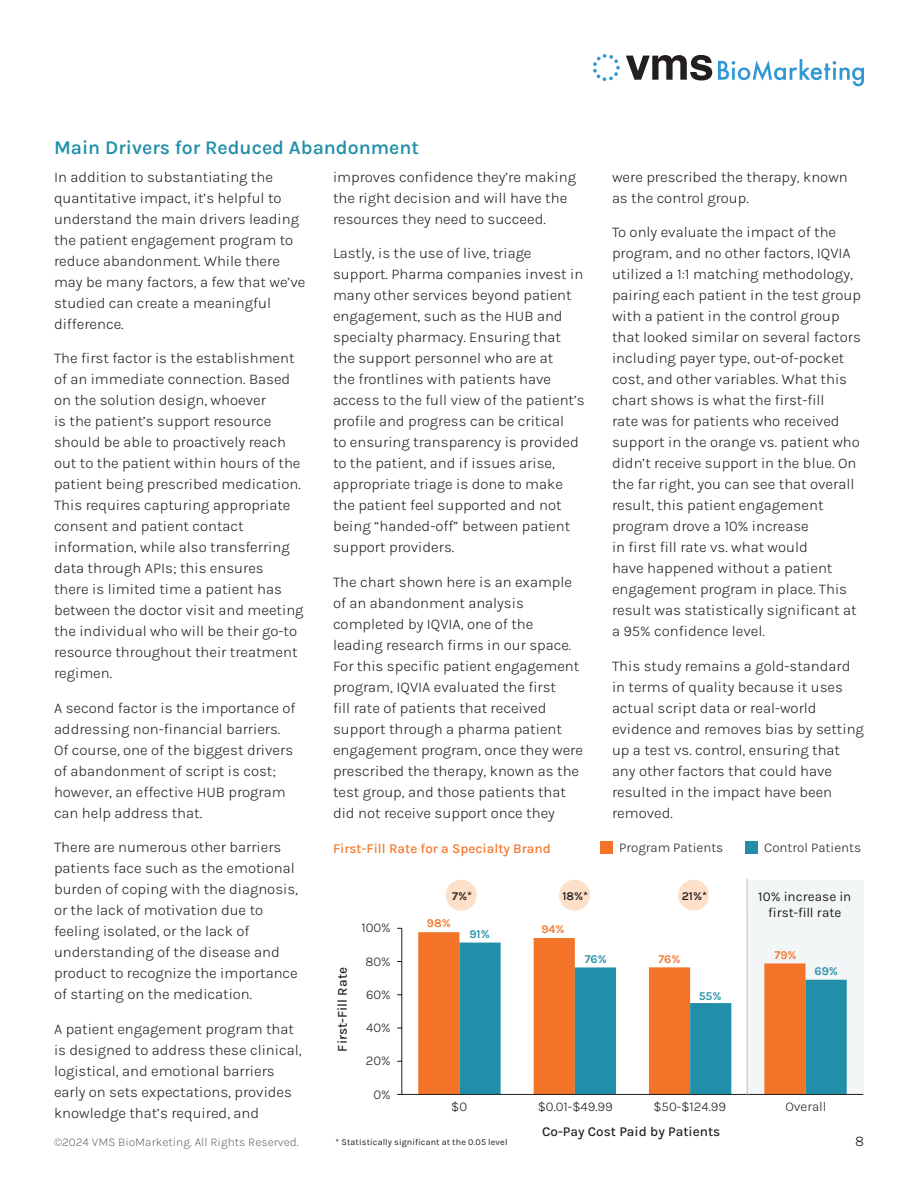
<style>
.page{position:relative;width:918px;height:1188px;background:#fff}
.page>*{position:absolute;margin:0;border:0;box-sizing:border-box;transform-origin:0 0}
.subhead{font:600 19.5px "Karla";color:#218fa9}
.body{font:300 15px/21px "Karla";color:#231f20}
.body_small{font:300 13.5px "Karla";color:#231f20}
.body_small-2{font:500 13.5px "Karla";color:#231f20}
.graphic_title{font:500 13.5px "Karla";color:#f37328}
.Subhead{font:13.5px/16.5px "Karla";letter-spacing:.005em;color:#231f20;text-align:center}
.t1{font:300 12px "Karla";color:#6c6d70}
.body_small-3{font:600 12px "Karla";color:#f37328}
.body_small-4{font:600 12px "Karla";color:#218fa9}
.body_small-5{font:600 12px "Karla";color:#231f20}
.Subhead-2{font:9px "Karla";letter-spacing:.015em;color:#231f20}
</style>
<div class="page">
<svg style="left:718px;top:59px;width:146px;height:27px"></svg>
<svg style="left:626px;top:55px;width:86px;height:25px"></svg>
<svg style="left:593px;top:54px;width:27px;height:27px"></svg>
<div style="left:747px;top:880px;width:117px;height:214px;background:#f3f6f7"></div>
<svg style="left:418px;top:932px;width:329px;height:162px;fill:#f37328"></svg>
<svg style="left:459px;top:943px;width:388px;height:151px"></svg>
<hr style="left:401px;top:928px;width:1px;height:166px;background:#231f20">
<hr style="left:402px;top:1094px;width:461px;height:1px;background:#231f20">
<hr style="left:747px;top:879px;width:1px;height:216px;background:#b4bcc6">
<div style="left:446px;top:880px;width:31px;height:31px;background:#fde0c9;border-radius:50%"></div>
<div style="left:559px;top:880px;width:31px;height:31px;background:#fde0c9;border-radius:50%"></div>
<div style="left:678px;top:880px;width:31px;height:31px;background:#fde0c9;border-radius:50%"></div>
<div style="left:600px;top:841px;width:13px;height:12px;background:#f37328"></div>
<div style="left:745px;top:841px;width:13px;height:12px;background:#218fa9"></div>
<p class="subhead" style="left:54px;top:135px;width:367px">Main Drivers for Reduced Abandonment</p>
<p class="body" style="left:333px;top:166px;width:245px">improves confidence they’re making the right decision and will have the resources they need to succeed.</p>
<p class="body" style="left:333px;top:242px;width:253px">Lastly, is the use of live, triage support. Pharma companies invest in many other services beyond patient engagement, such as the HUB and specialty pharmacy. Ensuring that the support personnel who are at<br>the frontlines with patients have access to the full view of the patient’s profile and progress can be critical<br>to ensuring transparency is provided to the patient, and if issues arise, appropriate triage is done to make the patient feel supported and not being “handed-off” between patient support providers.</p>
<p class="body" style="left:333px;top:571px;width:252px">The chart shown here is an example of an abandonment analysis completed by IQVIA, one of the leading research firms in our space.<br>For this specific patient engagement program, IQVIA evaluated the first<br>fill rate of patients that received support through a pharma patient engagement program, once they were prescribed the therapy, known as the test group, and those patients that did not receive support once they</p>
<p class="body" style="left:54px;top:166px;width:253px">In addition to substantiating the quantitative impact, it’s helpful to understand the main drivers leading the patient engagement program to reduce abandonment. While there may be many factors, a few that we’ve studied can create a meaningful difference.</p>
<p class="body" style="left:54px;top:347px;width:251px">The first factor is the establishment of an immediate connection. Based on the solution design, whoever<br>is the patient’s support resource should be able to proactively reach out to the patient within hours of the patient being prescribed medication.<br>This requires capturing appropriate consent and patient contact information, while also transferring data through APIs; this ensures<br>there is limited time a patient has between the doctor visit and meeting the individual who will be their go-to resource throughout their treatment regimen.</p>
<p class="body" style="left:54px;top:697px;width:243px">A second factor is the importance of addressing non-financial barriers.<br>Of course, one of the biggest drivers of abandonment of script is cost; however, an effective HUB program can help address that.</p>
<p class="body" style="left:54px;top:836px;width:246px">There are numerous other barriers patients face such as the emotional burden of coping with the diagnosis, or the lack of motivation due to feeling isolated, or the lack of understanding of the disease and product to recognize the importance of starting on the medication.</p>
<p class="body" style="left:54px;top:1018px;width:249px">A patient engagement program that is designed to address these clinical, logistical, and emotional barriers early on sets expectations, provides knowledge that’s required, and</p>
<p class="body" style="left:612px;top:166px;width:237px">were prescribed the therapy, known as the control group.</p>
<p class="body" style="left:612px;top:221px;width:251px">To only evaluate the impact of the program, and no other factors, IQVIA utilized a 1:1 matching methodology, pairing each patient in the test group with a patient in the control group that looked similar on several factors including payer type, out-of-pocket cost, and other variables. What this chart shows is what the first-fill<br>rate was for patients who received support in the orange vs. patient who didn’t receive support in the blue. On the far right, you can see that overall result, this patient engagement program drove a 10% increase<br>in first fill rate vs. what would<br>have happened without a patient engagement program in place. This result was statistically significant at a 95% confidence level.</p>
<p class="body" style="left:612px;top:655px;width:253px">This study remains a gold-standard in terms of quality because it uses actual script data or real-world evidence and removes bias by setting up a test vs. control, ensuring that any other factors that could have resulted in the impact have been removed.</p>
<p class="graphic_title" style="left:333px;top:839px;width:219px">First-Fill Rate for a Specialty Brand</p>
<p class="body_small" style="left:619px;top:839px;width:106px">Program Patients</p>
<p class="body_small" style="left:764px;top:839px;width:99px">Control Patients</p>
<p class="body_small-5" style="left:452px;top:889px;width:21px">7%*</p>
<p class="body_small-5" style="left:562px;top:889px;width:27px">18%*</p>
<p class="body_small-5" style="left:682px;top:889px;width:27px">21%*</p>
<p class="Subhead" style="left:758px;top:888px;width:95px">10% increase in first-fill rate</p>
<p class="body_small-3" style="left:427px;top:916px;width:25px">98%</p>
<p class="body_small" style="left:362px;top:919px;width:31px">100%</p>
<p class="body_small" style="left:365px;top:952px;width:27px">80%</p>
<p class="body_small" style="left:366px;top:985px;width:26px">60%</p>
<p class="body_small" style="left:366px;top:1019px;width:26px">40%</p>
<p class="body_small" style="left:366px;top:1052px;width:26px">20%</p>
<p class="body_small" style="left:374px;top:1086px;width:19px">0%</p>
<p class="body_small-3" style="left:541px;top:921px;width:25px">94%</p>
<p class="body_small-4" style="left:469px;top:927px;width:22px">91%</p>
<p class="body_small-3" style="left:658px;top:951px;width:24px">76%</p>
<p class="body_small-3" style="left:774px;top:947px;width:24px">79%</p>
<p class="body_small-4" style="left:585px;top:951px;width:24px">76%</p>
<p class="body_small-4" style="left:815px;top:963px;width:25px">69%</p>
<p class="body_small-2" style="left:334px;top:1052px;width:86px;rotate:-90deg">First-Fill Rate</p>
<p class="body_small-4" style="left:699px;top:988px;width:24px">55%</p>
<p class="body_small" style="left:451px;top:1098px;width:17px">$0</p>
<p class="body_small" style="left:785px;top:1098px;width:43px">Overall</p>
<p class="body_small" style="left:538px;top:1098px;width:77px">$0.01-$49.99</p>
<p class="body_small" style="left:653px;top:1098px;width:74px">$50-$124.99</p>
<p class="body_small-2" style="left:542px;top:1123px;width:180px">Co-Pay Cost Paid by Patients</p>
<p class="t1" style="left:54px;top:1134px;width:246px">©2024 VMS BioMarketing. All Rights Reserved.</p>
<p class="body" style="left:855px;top:1130px;width:10px">8</p>
<p class="Subhead-2" style="left:336px;top:1136px;width:173px">* Statistically significant at the 0.05 level</p>
</div>
